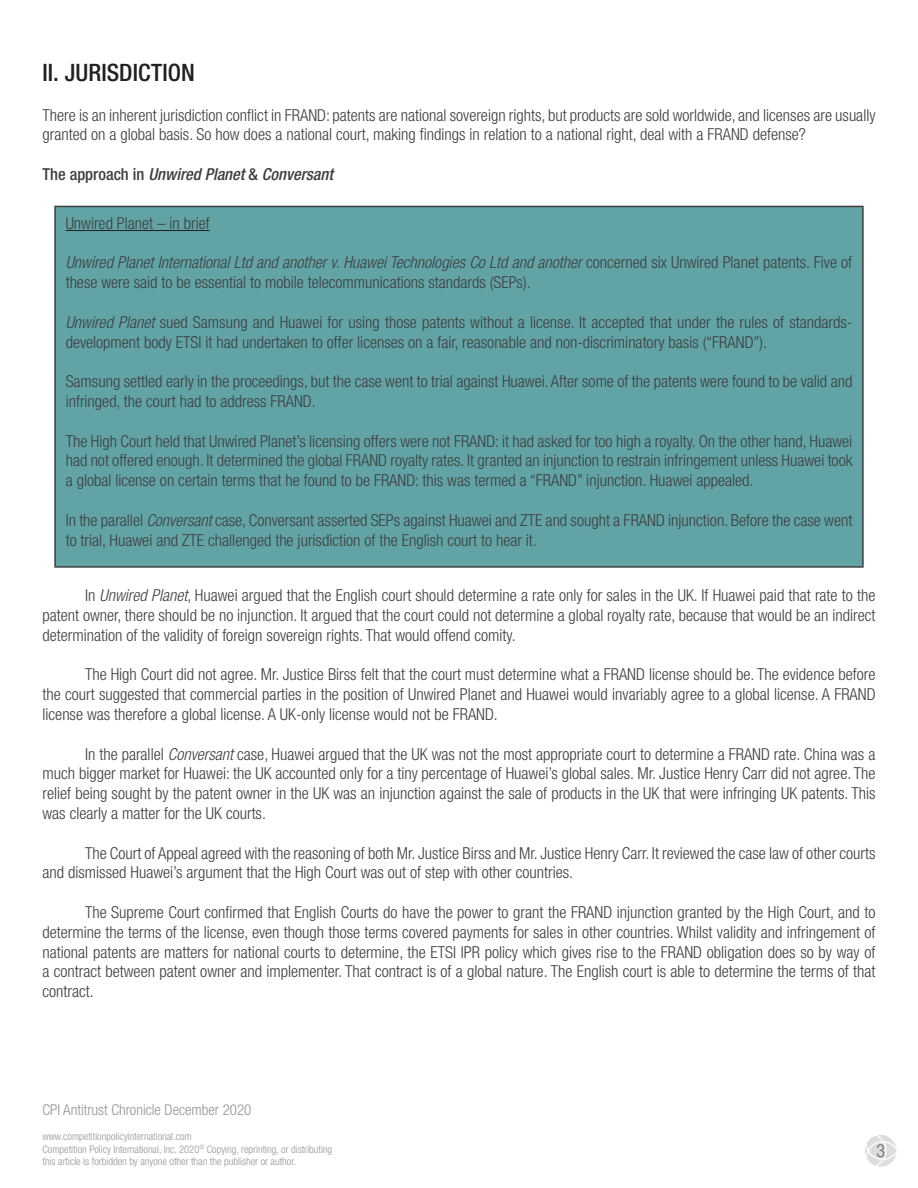
<style>
.page{position:relative;width:918px;height:1188px;background:#fff}
.page>*{position:absolute;margin:0;border:0;box-sizing:border-box;transform-origin:0 0}
.Sin_espaciado{font:500 condensed 24px "Helvetica Neue LT Std";letter-spacing:.005em;color:#231f20}
.t1{font:300 condensed 18px "Helvetica Neue LT Std";color:#636366}
.Sin_espaciado-2{font:300 condensed 16.5px/19.8px "Helvetica Neue LT Std";color:#3e3e3f;text-align:justify}
.Texto_independiente{font:300 condensed 16.5px/19.8px "Helvetica Neue LT Std";color:#3e3e3f}
.Sin_espaciado-3{font:italic 500 condensed 16.5px "Helvetica Neue LT Std";color:#3e3e3f}
.t2{font:300 condensed 15px "Helvetica Neue LT Std";color:#939598}
.t3{font:300 condensed 10.5px/12.6px "Helvetica Neue LT Std";color:#939598}
.s1{font-style:normal}
.s2{font-style:italic}
</style>
<div class="page">
<svg style="left:865px;top:1135px;width:32px;height:32px"></svg>
<div style="left:55px;top:206px;width:808px;height:361px;background:#62a4a6"></div>
<hr style="left:54px;top:206px;width:810px;height:1px;background:#3e3e3f">
<hr style="left:54px;top:207px;width:2px;height:359px;background:#3e3e3f">
<hr style="left:862px;top:207px;width:2px;height:359px;background:#3e3e3f">
<hr style="left:54px;top:566px;width:810px;height:2px;background:#3e3e3f">
<hr style="left:66px;top:230px;width:144px;height:1px;background:#231f20">
<p class="Sin_espaciado" style="left:43px;top:58px;width:154px">II. JURISDICTION</p>
<p class="Sin_espaciado-2" style="left:43px;top:105px;width:835px">There is an inherent jurisdiction conflict in FRAND: patents are national sovereign rights, but products are sold worldwide, and licenses are usually granted on a global basis. So how does a national court, making findings in relation to a national right, deal with a FRAND defense?</p>
<p class="Sin_espaciado-3" style="left:43px;top:164px;width:292px"><span class="s1">The approach in</span> Unwired Planet <span class="s1">&amp;</span> Conversant</p>
<p class="Texto_independiente" style="left:66px;top:213px;width:146px">Unwired Planet – in brief</p>
<p class="Texto_independiente" style="left:66px;top:253px;width:788px"><span class="s2">Unwired Planet International Ltd and another v. Huawei Technologies Co Ltd and another</span> concerned six Unwired Planet patents. Five of these were said to be essential to mobile telecommunications standards (SEPs).</p>
<p class="Texto_independiente" style="left:66px;top:312px;width:788px"><span class="s2">Unwired Planet</span> sued Samsung and Huawei for using those patents without a license. It accepted that under the rules of standards&shy;development body ETSI it had undertaken to offer licenses on a fair, reasonable and non-discriminatory basis (“FRAND”).</p>
<p class="Texto_independiente" style="left:66px;top:371px;width:788px">Samsung settled early in the proceedings, but the case went to trial against Huawei. After some of the patents were found to be valid and infringed, the court had to address FRAND.</p>
<p class="Texto_independiente" style="left:66px;top:431px;width:788px;text-align:justify">The High Court held that Unwired Planet’s licensing offers were not FRAND: it had asked for too high a royalty. On the other hand, Huawei had not offered enough. It determined the global FRAND royalty rates. It granted an injunction to restrain infringement unless Huawei took a global license on certain terms that he found to be FRAND: this was termed a “FRAND” injunction. Huawei appealed.</p>
<p class="Texto_independiente" style="left:66px;top:510px;width:788px">In the parallel <span class="s2">Conversant</span> case, Conversant asserted SEPs against Huawei and ZTE and sought a FRAND injunction. Before the case went to trial, Huawei and ZTE challenged the jurisdiction of the English court to hear it.</p>
<p class="Sin_espaciado-2" style="left:43px;top:585px;width:834px;text-indent:43px">In <span class="s2">Unwired Planet</span>, Huawei argued that the English court should determine a rate only for sales in the UK. If Huawei paid that rate to the patent owner, there should be no injunction. It argued that the court could not determine a global royalty rate, because that would be an indirect determination of the validity of foreign sovereign rights. That would offend comity.</p>
<p class="Sin_espaciado-2" style="left:43px;top:665px;width:835px;text-indent:43px">The High Court did not agree. Mr. Justice Birss felt that the court must determine what a FRAND license should be. The evidence before the court suggested that commercial parties in the position of Unwired Planet and Huawei would invariably agree to a global license. A FRAND license was therefore a global license. A UK-only license would not be FRAND.</p>
<p class="Sin_espaciado-2" style="left:43px;top:744px;width:835px;text-indent:43px">In the parallel <span class="s2">Conversant</span> case, Huawei argued that the UK was not the most appropriate court to determine a FRAND rate. China was a much bigger market for Huawei: the UK accounted only for a tiny percentage of Huawei’s global sales. Mr. Justice Henry Carr did not agree. The relief being sought by the patent owner in the UK was an injunction against the sale of products in the UK that were infringing UK patents. This was clearly a matter for the UK courts.</p>
<p class="Sin_espaciado-2" style="left:43px;top:843px;width:834px;text-indent:43px">The Court of Appeal agreed with the reasoning of both Mr. Justice Birss and Mr. Justice Henry Carr. It reviewed the case law of other courts and dismissed Huawei’s argument that the High Court was out of step with other countries.</p>
<p class="Sin_espaciado-2" style="left:43px;top:902px;width:835px;text-indent:43px">The Supreme Court confirmed that English Courts do have the power to grant the FRAND injunction granted by the High Court, and to determine the terms of the license, even though those terms covered payments for sales in other countries. Whilst validity and infringement of national patents are matters for national courts to determine, the ETSI IPR policy which gives rise to the FRAND obligation does so by way of a contract between patent owner and implementer. That contract is of a global nature. The English court is able to determine the terms of that contract.</p>
<p class="t2" style="left:43px;top:1101px;width:210px">CPI Antitrust Chronicle December 2020</p>
<p class="t3" style="left:43px;top:1130px;width:291px">www.competitionpolicyinternational.com<br>Competition Policy International, Inc. 2020<sup>©</sup> Copying, reprinting, or distributing this article is forbidden by anyone other than the publisher or author.</p>
<p class="t1" style="left:876px;top:1141px;width:10px">3</p>
</div>
